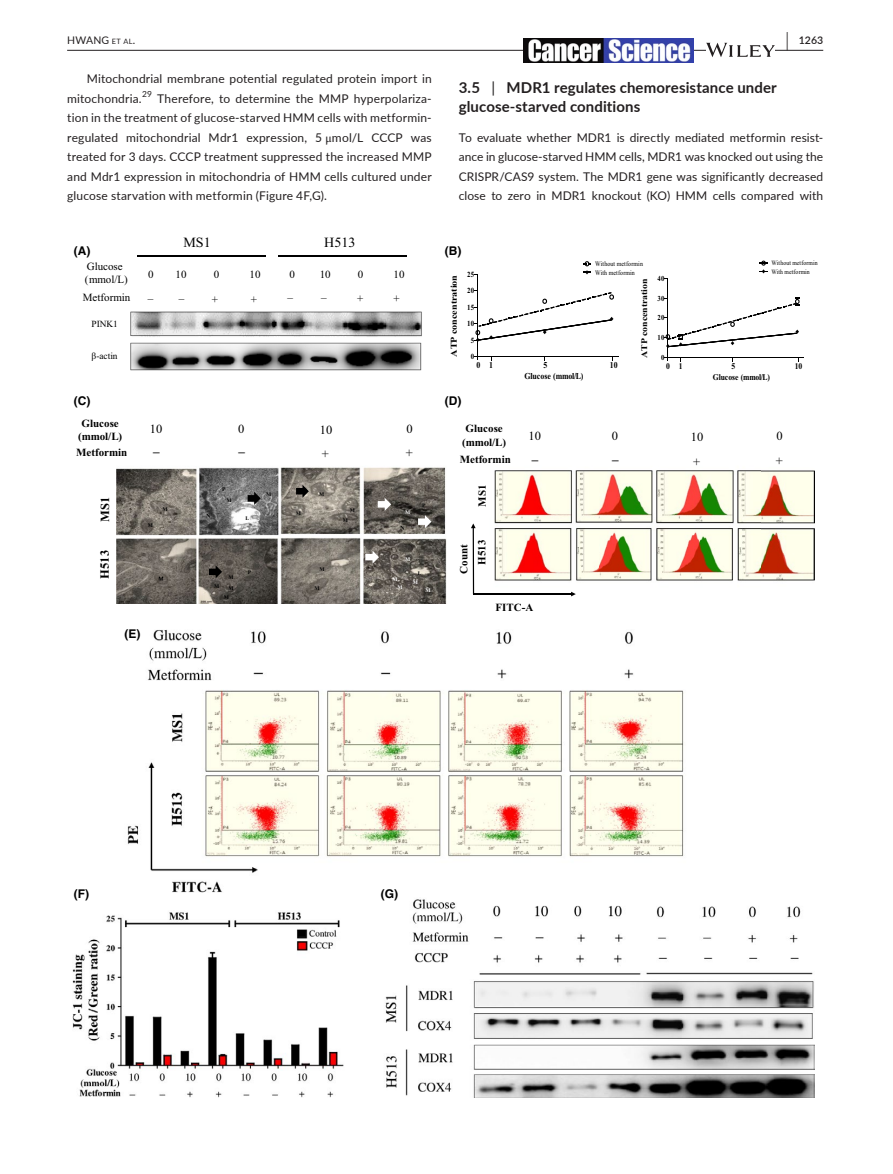
<style>
.page{position:relative;width:893px;height:1174px;background:#fff}
.page>*{position:absolute;margin:0;border:0;box-sizing:border-box;transform-origin:0 0}
.t1{font:600 19.5px "Lato";color:#231f20;scale:.48 1}
.t2{font:700 15px/19.5px "Lato";letter-spacing:.005em;color:#231f20}
.t3{font:14.1px "Times New Roman";color:#000}
.t4{font:12.45px "Times New Roman";letter-spacing:.005em;color:#000}
.t5{font:700 12.45px "Times New Roman";color:#000}
.t6{font:12px/19.5px "Lato";letter-spacing:.01em;color:#231f20;text-align:justify}
.t7{font:700 12px "Helvetica";color:#000}
.t8{font:700 10.95px/13.2px "Times New Roman";color:#000;text-align:center}
.t9{font:10.95px/13.2px "Times New Roman";color:#000}
.t10{font:10.5px "Lato";letter-spacing:.02em;color:#231f20}
.t11{font:600 10.5px "Lato";color:#231f20}
.t12{font:9.45px "Times New Roman";color:#000}
.t13{font:700 9px "Times New Roman";letter-spacing:-.015em;color:#000;scale:.87 1}
.t14{font:700 9px "Times New Roman";letter-spacing:-.015em;color:#000;scale:.86 1}
.t15{font:700 8.85px "Times New Roman";letter-spacing:-.01em;color:#000;scale:1.15 1}
.t16{font:700 8.7px "Times New Roman";letter-spacing:-.01em;color:#000;scale:.87 1}
.t17{font:700 8.7px "Times New Roman";letter-spacing:-.01em;color:#000;scale:1.15 1}
.t18{font:700 7.95px "Times New Roman";letter-spacing:.015em;color:#000;scale:.87 1}
.t19{font:700 7.65px "Times New Roman";letter-spacing:.015em;color:#000;scale:.87 1}
.t20{font:6.75px "Times New Roman";letter-spacing:.02em;color:#000;scale:.87 1}
.t21{font:6.6px "Times New Roman";letter-spacing:.02em;color:#000;scale:.87 1}
.t22{font:700 6.3px "Times New Roman";color:#000}
.t23{font:700 5.4px "Times New Roman";color:#000}
.t24{font:700 5.4px/7.5px "Times New Roman";color:#fff}
.s1{font-size:7.35px}
.s2{font-family:"STIX"}
.s3{font-weight:400}
</style>
<div class="page">
<hr style="left:67px;top:50px;width:756px;height:1px;background:#231f20">
<img style="left:524px;top:38px;width:170px;height:24px">
<svg style="left:706px;top:43px;width:69px;height:14px"></svg>
<img style="left:117px;top:311px;width:697px;height:293px">
<hr style="left:667px;top:357px;width:137px;height:1px;background:#000">
<hr style="left:667px;top:278px;width:1px;height:80px;background:#000">
<svg style="left:665px;top:297px;width:135px;height:51px"></svg>
<svg style="left:760px;top:260px;width:7px;height:13px"></svg>
<svg style="left:665px;top:356px;width:3px;height:5px"></svg>
<hr style="left:477px;top:356px;width:142px;height:1px;background:#000">
<hr style="left:477px;top:274px;width:1px;height:83px;background:#000">
<svg style="left:474px;top:290px;width:140px;height:52px"></svg>
<svg style="left:583px;top:261px;width:8px;height:13px"></svg>
<svg style="left:474px;top:355px;width:4px;height:5px"></svg>
<hr style="left:473px;top:527px;width:1px;height:67px;background:#000">
<svg style="left:471px;top:523px;width:5px;height:5px"></svg>
<hr style="left:473px;top:593px;width:99px;height:1px;background:#000">
<svg style="left:571px;top:592px;width:5px;height:4px"></svg>
<svg style="left:159px;top:576px;width:4px;height:4px"></svg>
<svg style="left:248px;top:492px;width:13px;height:13px"></svg>
<svg style="left:209px;top:565px;width:13px;height:13px"></svg>
<svg style="left:365px;top:550px;width:14px;height:13px"></svg>
<svg style="left:378px;top:498px;width:13px;height:13px"></svg>
<svg style="left:418px;top:515px;width:13px;height:13px"></svg>
<svg style="left:296px;top:485px;width:13px;height:13px"></svg>
<hr style="left:137px;top:255px;width:129px;height:2px;background:#000">
<hr style="left:278px;top:255px;width:129px;height:2px;background:#000">
<img style="left:73px;top:629px;width:741px;height:469px">
<h1 class="t1" style="left:786px;top:26px;width:7px">|</h1>
<p class="t10" style="left:67px;top:33px;width:70px">HWANG <span class="s1">et al</span>.</p>
<p class="t11" style="left:799px;top:33px;width:26px">1263</p>
<p class="t6" style="left:67px;top:68px;width:366px;text-indent:20px">Mitochondrial membrane potential regulated protein import in mitochondria.<sup>29</sup> Therefore, to determine the MMP hyperpolariza&shy;tion in the treatment of glucose-starved HMM cells with metformin&shy;regulated mitochondrial Mdr1 expression, 5 <span class="s2">μ</span>mol/L CCCP was treated for 3 days. CCCP treatment suppressed the increased MMP and Mdr1 expression in mitochondria of HMM cells cultured under glucose starvation with metformin (Figure 4F,G).</p>
<p class="t2" style="left:459px;top:77px;width:320px">3.5 <span class="s3">|</span> MDR1 regulates chemoresistance under glucose-starved conditions</p>
<p class="t6" style="left:459px;top:127px;width:366px">To evaluate whether MDR1 is directly mediated metformin resist&shy;ance in glucose-starved HMM cells, MDR1 was knocked out using the CRISPR/CAS9 system. The MDR1 gene was significantly decreased close to zero in MDR1 knockout (KO) HMM cells compared with</p>
<p class="t3" style="left:183px;top:233px;width:29px">MS1</p>
<p class="t3" style="left:324px;top:233px;width:33px">H513</p>
<p class="t7" style="left:74px;top:243px;width:18px">(A)</p>
<p class="t7" style="left:445px;top:243px;width:18px">(B)</p>
<p class="t9" style="left:85px;top:259px;width:44px">Glucose (mmol/L)</p>
<p class="t9" style="left:83px;top:290px;width:49px">Metformin</p>
<p class="t12" style="left:92px;top:317px;width:28px">PINK1</p>
<p class="t12" style="left:92px;top:350px;width:28px">β-actin</p>
<p class="t9" style="left:148px;top:268px;width:7px">0</p>
<p class="t9" style="left:176px;top:268px;width:13px">10</p>
<p class="t9" style="left:214px;top:268px;width:7px">0</p>
<p class="t9" style="left:249px;top:268px;width:13px">10</p>
<p class="t9" style="left:290px;top:268px;width:7px">0</p>
<p class="t9" style="left:320px;top:268px;width:12px">10</p>
<p class="t9" style="left:358px;top:268px;width:7px">0</p>
<p class="t9" style="left:394px;top:268px;width:13px">10</p>
<p class="t9" style="left:148px;top:293px;width:8px">−</p>
<p class="t9" style="left:178px;top:293px;width:8px">−</p>
<p class="t9" style="left:212px;top:293px;width:8px">+</p>
<p class="t9" style="left:251px;top:293px;width:8px">+</p>
<p class="t9" style="left:287px;top:292px;width:8px">−</p>
<p class="t9" style="left:321px;top:292px;width:8px">−</p>
<p class="t9" style="left:357px;top:292px;width:8px">+</p>
<p class="t9" style="left:394px;top:292px;width:8px">+</p>
<p class="t15" style="left:448px;top:357px;width:73px;rotate:-90deg">ATP concentration</p>
<p class="t20" style="left:595px;top:259px;width:57px">Without metformin</p>
<p class="t21" style="left:771px;top:259px;width:55px">Without metformin</p>
<p class="t18" style="left:467px;top:269px;width:10px">25</p>
<p class="t20" style="left:595px;top:268px;width:47px">With metformin</p>
<p class="t17" style="left:638px;top:358px;width:70px;rotate:-90deg">ATP concentration</p>
<p class="t18" style="left:467px;top:285px;width:10px">20</p>
<p class="t18" style="left:467px;top:302px;width:10px">15</p>
<p class="t18" style="left:467px;top:318px;width:10px">10</p>
<p class="t18" style="left:471px;top:334px;width:5px">5</p>
<p class="t18" style="left:471px;top:351px;width:5px">0</p>
<p class="t19" style="left:658px;top:273px;width:9px">40</p>
<p class="t19" style="left:658px;top:293px;width:9px">30</p>
<p class="t19" style="left:658px;top:312px;width:9px">20</p>
<p class="t19" style="left:658px;top:332px;width:9px">10</p>
<p class="t19" style="left:661px;top:352px;width:5px">0</p>
<p class="t21" style="left:771px;top:267px;width:46px">With metformin</p>
<p class="t14" style="left:476px;top:359px;width:6px">0</p>
<p class="t14" style="left:543px;top:359px;width:6px">5</p>
<p class="t14" style="left:489px;top:359px;width:6px">1</p>
<p class="t14" style="left:610px;top:359px;width:11px">10</p>
<p class="t13" style="left:524px;top:370px;width:69px">Glucose (mmol/L)</p>
<p class="t16" style="left:666px;top:360px;width:6px">0</p>
<p class="t16" style="left:731px;top:360px;width:6px">5</p>
<p class="t16" style="left:679px;top:360px;width:6px">1</p>
<p class="t16" style="left:795px;top:360px;width:10px">10</p>
<p class="t16" style="left:713px;top:371px;width:67px">Glucose (mmol/L)</p>
<p class="t7" style="left:74px;top:393px;width:18px">(C)</p>
<p class="t7" style="left:445px;top:393px;width:18px">(D)</p>
<p class="t8" style="left:78px;top:416px;width:46px">Glucose (mmol/L)</p>
<p class="t8" style="left:76px;top:446px;width:53px">Metformin</p>
<p class="t4" style="left:150px;top:421px;width:14px">10</p>
<p class="t4" style="left:238px;top:420px;width:8px">0</p>
<p class="t4" style="left:320px;top:421px;width:14px">10</p>
<p class="t4" style="left:406px;top:421px;width:8px">0</p>
<p class="t5" style="left:153px;top:444px;width:9px">−</p>
<p class="t5" style="left:238px;top:444px;width:9px">−</p>
<p class="t4" style="left:322px;top:445px;width:9px">+</p>
<p class="t4" style="left:406px;top:444px;width:9px">+</p>
<p class="t5" style="left:96px;top:522px;width:26px;rotate:-90deg">MS1</p>
<p class="t5" style="left:96px;top:578px;width:30px;rotate:-90deg">H513</p>
<p class="t23" style="left:148px;top:521px;width:7px">M</p>
<p class="t23" style="left:162px;top:506px;width:7px">M</p>
<p class="t7" style="left:124px;top:626px;width:17px">(E)</p>
<p class="t23" style="left:222px;top:485px;width:5px">P</p>
<p class="t23" style="left:266px;top:491px;width:7px">M</p>
<p class="t23" style="left:319px;top:491px;width:7px">M</p>
<p class="t23" style="left:227px;top:497px;width:7px">M</p>
<p class="t22" style="left:206px;top:511px;width:6px">N</p>
<p class="t23" style="left:245px;top:514px;width:5px">L</p>
<p class="t23" style="left:296px;top:509px;width:7px">M</p>
<p class="t23" style="left:350px;top:506px;width:7px">M</p>
<p class="t23" style="left:343px;top:517px;width:7px">M</p>
<p class="t24" style="left:405px;top:508px;width:7px">M</p>
<p class="t23" style="left:422px;top:501px;width:5px">P</p>
<p class="t22" style="left:400px;top:524px;width:6px">N</p>
<p class="t24" style="left:405px;top:555px;width:7px">M</p>
<p class="t23" style="left:214px;top:582px;width:7px">M</p>
<p class="t23" style="left:228px;top:573px;width:7px">M</p>
<p class="t23" style="left:228px;top:584px;width:7px">M</p>
<p class="t23" style="left:248px;top:569px;width:5px">P</p>
<p class="t23" style="left:319px;top:565px;width:7px">M</p>
<p class="t23" style="left:315px;top:584px;width:7px">M</p>
<p class="t23" style="left:418px;top:569px;width:5px">L</p>
<p class="t24" style="left:398px;top:575px;width:7px;text-indent:-5px">M<br>M</p>
<p class="t24" style="left:413px;top:578px;width:7px">M</p>
<p class="t24" style="left:425px;top:586px;width:7px">M</p>
<p class="t23" style="left:224px;top:593px;width:7px">M</p>
<p class="t8" style="left:462px;top:422px;width:46px">Glucose (mmol/L)</p>
<p class="t8" style="left:460px;top:452px;width:53px">Metformin</p>
<p class="t8" style="left:457px;top:574px;width:31px;rotate:-90deg">Count</p>
<p class="t8" style="left:475px;top:507px;width:23px;rotate:-90deg">MS1</p>
<p class="t8" style="left:475px;top:565px;width:27px;rotate:-90deg">H513</p>
<p class="t4" style="left:529px;top:427px;width:14px">10</p>
<p class="t4" style="left:612px;top:427px;width:8px">0</p>
<p class="t4" style="left:691px;top:428px;width:14px">10</p>
<p class="t4" style="left:776px;top:428px;width:8px">0</p>
<p class="t5" style="left:532px;top:452px;width:9px">−</p>
<p class="t5" style="left:612px;top:452px;width:9px">−</p>
<p class="t4" style="left:693px;top:453px;width:9px">+</p>
<p class="t4" style="left:776px;top:452px;width:9px">+</p>
<p class="t8" style="left:496px;top:600px;width:39px">FITC-A</p>
<p class="t7" style="left:74px;top:886px;width:17px">(F)</p>
<p class="t7" style="left:381px;top:886px;width:19px">(G)</p>
</div>
